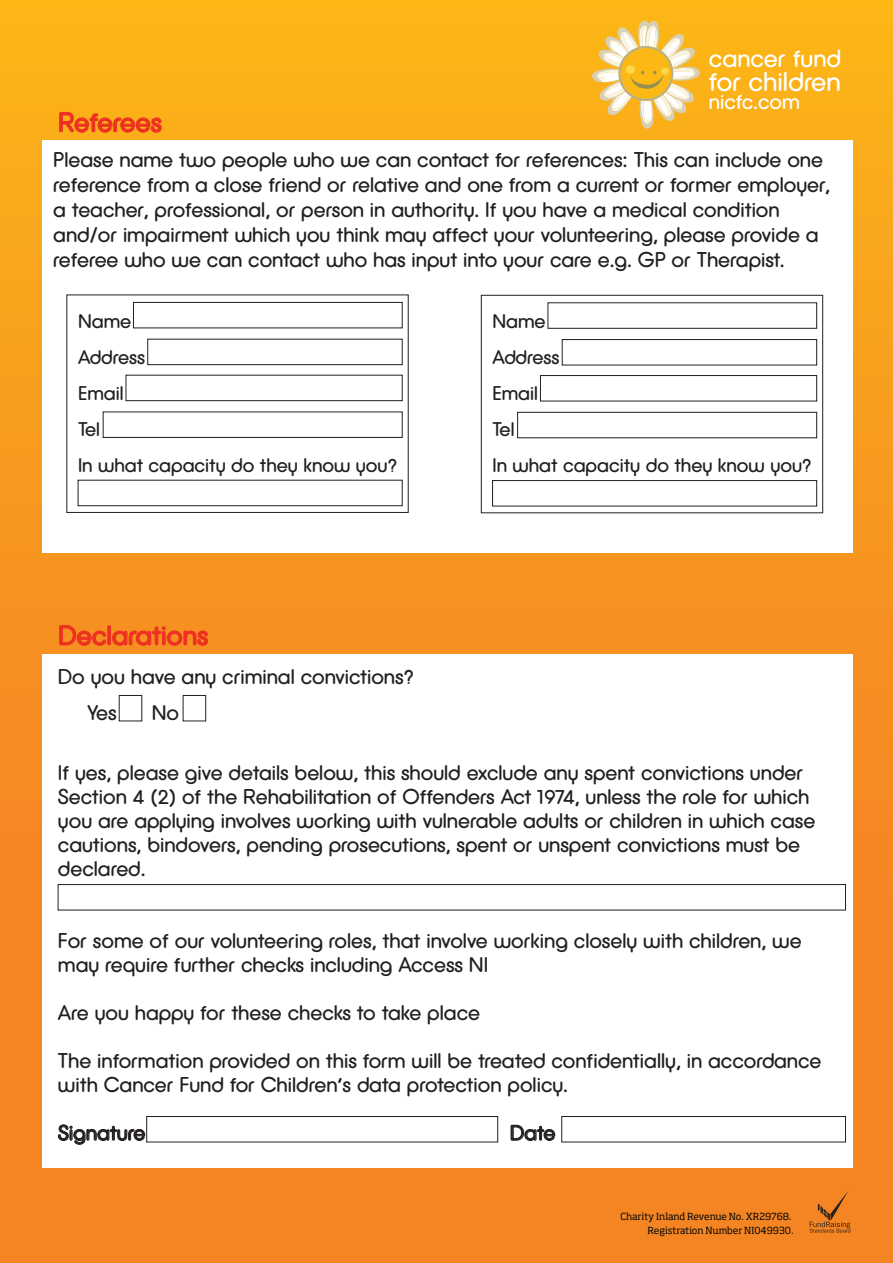
<style>
.page{position:relative;width:893px;height:1263px;background:#fff}
.page>*{position:absolute;margin:0;border:0;box-sizing:border-box;transform-origin:0 0}
.t1{font:27px "Defused";color:#ee3022}
.t2{font:26.85px "Defused";color:#fff}
.t3{font:24.6px "Defused";color:#fff}
.t4{font:21px/24px "Defused";color:#231f20}
.t5{font:21px "Defused";color:#fff}
.t6{font:19.5px/36px "Defused";color:#231f20}
.t7{font:9.75px/13.8px "Soho Std";color:#040503;text-align:right}
</style>
<div class="page">
<div style="left:0;top:0;width:893px;height:1263px;background:linear-gradient(to bottom,#fbb21e,#f47d2a)"></div>
<svg style="left:59px;top:111px;width:103px;height:22px"></svg>
<div style="left:42px;top:141px;width:810px;height:412px;background:#fff"></div>
<svg style="left:59px;top:624px;width:150px;height:22px"></svg>
<div style="left:42px;top:654px;width:810px;height:513px;background:#fff"></div>
<div style="left:66px;top:295px;width:343px;height:218px;border:1px solid #231f20"></div>
<div style="left:133px;top:302px;width:270px;height:26px;border:1px solid #231f20"></div>
<div style="left:147px;top:339px;width:256px;height:26px;border:1px solid #231f20"></div>
<div style="left:126px;top:375px;width:277px;height:26px;border:1px solid #231f20"></div>
<div style="left:103px;top:412px;width:300px;height:26px;border:1px solid #231f20"></div>
<div style="left:78px;top:480px;width:325px;height:26px;border:1px solid #231f20"></div>
<div style="left:481px;top:295px;width:342px;height:218px;border:1px solid #231f20"></div>
<div style="left:548px;top:302px;width:269px;height:27px;border:1px solid #231f20"></div>
<div style="left:562px;top:339px;width:255px;height:26px;border:1px solid #231f20"></div>
<div style="left:540px;top:375px;width:277px;height:26px;border:1px solid #231f20"></div>
<div style="left:517px;top:412px;width:300px;height:26px;border:1px solid #231f20"></div>
<div style="left:492px;top:480px;width:325px;height:26px;border:1px solid #231f20"></div>
<svg style="left:58px;top:1124px;width:87px;height:21px"></svg>
<svg style="left:510px;top:1124px;width:45px;height:17px"></svg>
<div style="left:58px;top:884px;width:788px;height:26px;border:1px solid #231f20"></div>
<div style="left:183px;top:695px;width:23px;height:26px;border:1px solid #231f20"></div>
<div style="left:146px;top:1116px;width:352px;height:26px;border:1px solid #231f20"></div>
<div style="left:561px;top:1116px;width:285px;height:26px;border:1px solid #231f20"></div>
<svg style="left:809px;top:1190px;width:41px;height:43px"></svg>
<svg style="left:588px;top:17px;width:116px;height:116px"></svg>
<p class="t1" style="left:58px;top:107px;width:105px">Referees</p>
<p class="t3" style="left:709px;top:44px;width:134px">cancer fund</p>
<p class="t2" style="left:709px;top:66px;width:133px">for children</p>
<p class="t5" style="left:709px;top:90px;width:92px">nicfc.com</p>
<p class="t4" style="left:53px;top:147px;width:778px;line-height:25.2px">Please name two people who we can contact for references: This can include one reference from a close friend or relative and one from a current or former employer, a teacher, professional, or person in authority. If you have a medical condition and/or impairment which you think may affect your volunteering, please provide a referee who we can contact who has input into your care e.g. GP or Therapist.</p>
<p class="t6" style="left:78px;top:303px;width:320px">Name<br>Address<br>Email<br>Tel<br>In what capacity do they know you?</p>
<p class="t6" style="left:493px;top:303px;width:320px">Name<br>Address<br>Email<br>Tel<br>In what capacity do they know you?</p>
<p class="t1" style="left:58px;top:620px;width:151px">Declarations</p>
<p class="t4" style="left:87px;top:659px;width:328px;line-height:36px;text-indent:-29px">Do you have any criminal convictions?<br>Yes</p>
<p class="t4" style="left:152px;top:701px;width:29px">No</p>
<p class="t4" style="left:58px;top:761px;width:759px">If yes, please give details below, this should exclude any spent convictions under Section 4 (2) of the Rehabilitation of Offenders Act 1974, unless the role for which you are applying involves working with vulnerable adults or children in which case cautions, bindovers, pending prosecutions, spent or unspent convictions must be declared.</p>
<p class="t4" style="left:58px;top:929px;width:745px">For some of our volunteering roles, that involve working closely with children, we may require further checks including Access NI</p>
<p class="t4" style="left:58px;top:1001px;width:424px">Are you happy for these checks to take place</p>
<p class="t4" style="left:58px;top:1049px;width:765px">The information provided on this form will be treated confidentially, in accordance with Cancer Fund for Children’s data protection policy.</p>
<p class="t4" style="left:58px;top:1121px;width:89px">Signature</p>
<p class="t4" style="left:510px;top:1121px;width:47px">Date</p>
<p class="t7" style="left:620px;top:1209px;width:175px">Charity Inland Revenue No. XR29768.<br>Registration Number NI049930.</p>
</div>
